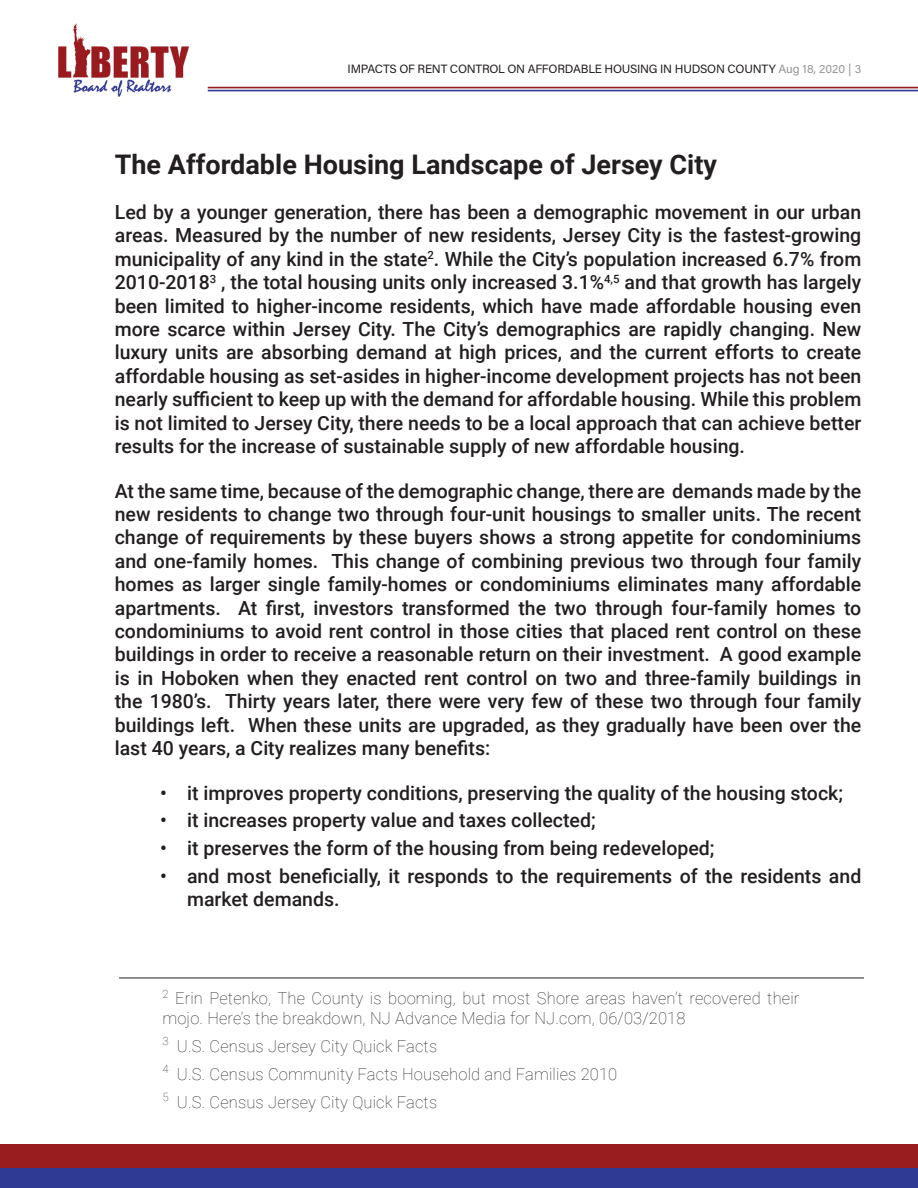
<style>
.page{position:relative;width:918px;height:1188px;background:#fff}
.page>*{position:absolute;margin:0;border:0;box-sizing:border-box;transform-origin:0 0}
.t1{font:700 27px "Roboto";color:#231f20}
.t2{font:500 19.5px/23.4px "Roboto";color:#231f20;text-align:justify}
.t3{font:100 16.5px/28px "Roboto";letter-spacing:.01em;color:#231f20}
.t4{font:12px "Acumin Pro";letter-spacing:-.015em;color:#231f20}
.s1{color:#939598}
</style>
<div class="page">
<img style="left:207px;top:86px;width:711px;height:6px">
<img style="left:58px;top:23px;width:132px;height:74px">
<div style="left:0;top:1145px;width:918px;height:43px;background:#991c1f"></div>
<div style="left:0;top:1168px;width:918px;height:20px;background:#2f3a94"></div>
<hr style="left:119px;top:978px;width:745px;height:1px;background:#231f20">
<p class="t4" style="left:348px;top:60px;width:515px">IMPACTS OF RENT CONTROL ON AFFORDABLE HOUSING IN HUDSON COUNTY <span class="s1">Aug 18, 2020 | 3</span></p>
<h1 class="t1" style="left:115px;top:146px;width:604px">The Affordable Housing Landscape of Jersey City</h1>
<p class="t2" style="left:115px;top:200px;width:748px">Led by a younger generation, there has been a demographic movement in our urban areas. Measured by the number of new residents, Jersey City is the fastest-growing municipality of any kind in the state<sup>2</sup>. While the City’s population increased 6.7% from 2010-2018<sup>3</sup> , the total housing units only increased 3.1%<sup>4,5</sup> and that growth has largely been limited to higher-income residents, which have made affordable housing even more scarce within Jersey City. The City’s demographics are rapidly changing. New luxury units are absorbing demand at high prices, and the current efforts to create affordable housing as set-asides in higher-income development projects has not been nearly sufficient to keep up with the demand for affordable housing. While this problem is not limited to Jersey City, there needs to be a local approach that can achieve better results for the increase of sustainable supply of new affordable housing.</p>
<p class="t2" style="left:115px;top:478px;width:748px">At the same time, because of the demographic change, there are demands made by the new residents to change two through four-unit housings to smaller units. The recent change of requirements by these buyers shows a strong appetite for condominiums and one-family homes. This change of combining previous two through four family homes as larger single family-homes or condominiums eliminates many affordable apartments. At first, investors transformed the two through four-family homes to condominiums to avoid rent control in those cities that placed rent control on these buildings in order to receive a reasonable return on their investment. A good example is in Hoboken when they enacted rent control on two and three-family buildings in the 1980’s. Thirty years later, there were very few of these two through four family buildings left. When these units are upgraded, as they gradually have been over the last 40 years, a City realizes many benefits:</p>
<p class="t2" style="left:160px;top:780px;width:684px">• it improves property conditions, preserving the quality of the housing stock;</p>
<p class="t2" style="left:160px;top:808px;width:437px">• it increases property value and taxes collected;</p>
<p class="t2" style="left:160px;top:836px;width:556px">• it preserves the form of the housing from being redeveloped;</p>
<p class="t2" style="left:187px;top:863px;width:676px;text-indent:-27px">• and most beneficially, it responds to the requirements of the residents and market demands.</p>
<p class="t3" style="left:162px;top:988px;width:639px;line-height:19.5px"><sup>2</sup> Erin Petenko, The County is booming, but most Shore areas haven’t recovered their mojo. Here’s the breakdown, NJ Advance Media for NJ.com, 06/03/2018</p>
<p class="t3" style="left:162px;top:1031px;width:456px"><sup>3</sup> U.S. Census Jersey City Quick Facts<br><sup>4</sup> U.S. Census Community Facts Household and Families 2010<br><sup>5</sup> U.S. Census Jersey City Quick Facts</p>
</div>
